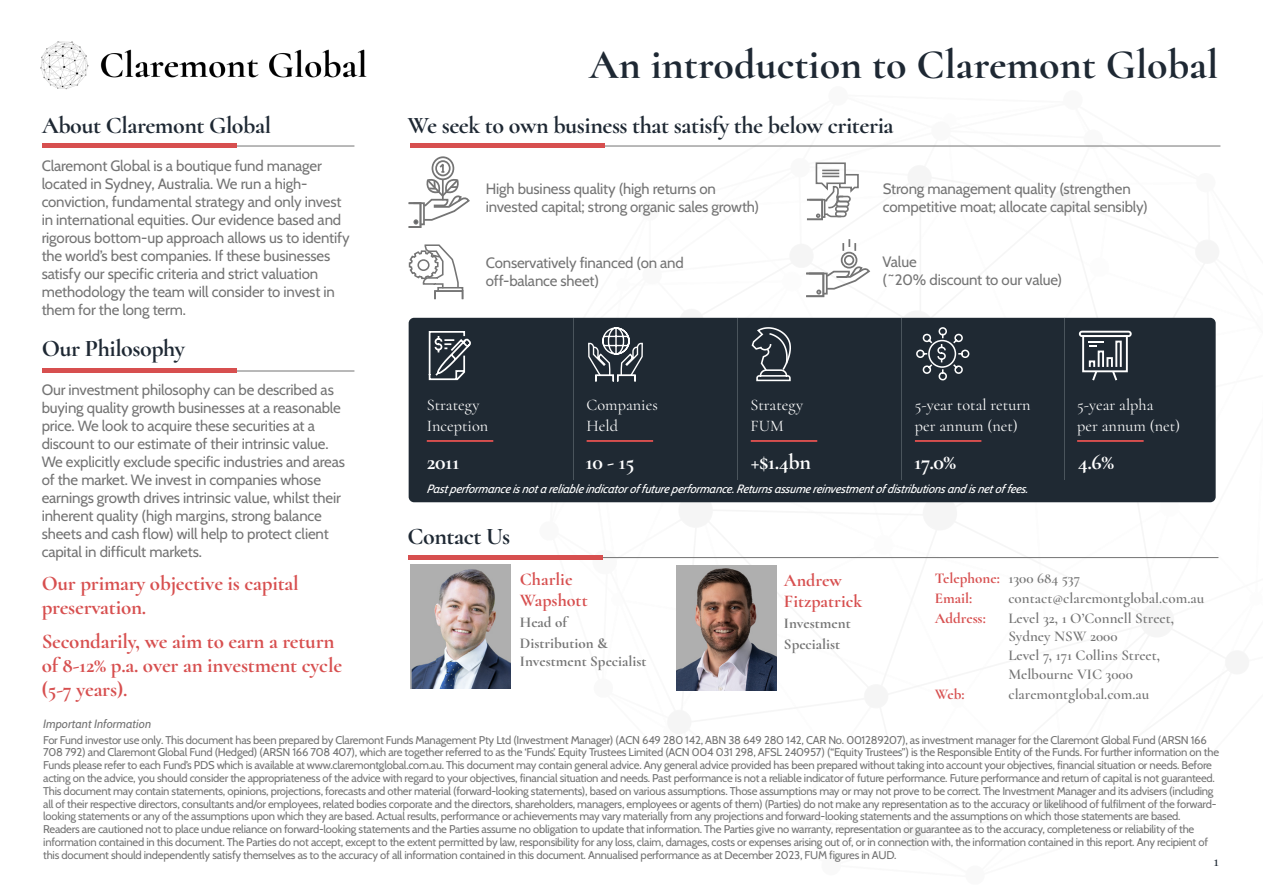
<style>
.page{position:relative;width:1263px;height:893px;background:#fff}
.page>*{position:absolute;margin:0;border:0;box-sizing:border-box;transform-origin:0 0}
.Page_Heading{font:700 42px "Cormorant";color:#1e2833}
.Heading_1{font:700 24px "Cormorant";letter-spacing:-.02em;color:#1e2833}
.Heading_1-2{font:700 22.05px "Cormorant";letter-spacing:-.02em;color:#fff}
.Body_Copy_Normal{font:700 21px/24px "Cormorant";letter-spacing:-.01em;color:#d74f4f}
.t1{font:700 18px/21px "Cormorant";color:#d74f4f}
.t2{font:500 16.5px "Cormorant";color:#1e2833}
.t3{font:16.2px "Cormorant";color:#fff}
.Body_Copy_Normal-2{font:15px/18px "Cabin";letter-spacing:-.01em;color:#747474}
.t4{font:600 15px "Cormorant";color:#747474}
.t5{font:700 15px/21px "Cormorant";color:#747474}
.t6{font:700 15px "Cormorant";color:#d74f4f}
.Normal_text{font:italic 12px "Cabin";letter-spacing:-.015em;color:#fff}
.t7{font:italic 12px "Cabin";color:#747474}
.t8{font:11.25px/12.8px "Cabin";letter-spacing:-.02em;color:#747474}
.s1{font-weight:600;color:#747474}
</style>
<div class="page">
<img style="left:532px;top:143px;width:689px;height:548px">
<img style="left:40px;top:41px;width:327px;height:49px">
<hr style="left:42px;top:146px;width:312px;height:1px;background:#747474">
<div style="left:42px;top:143px;width:195px;height:5px;background:#d74f4f"></div>
<hr style="left:42px;top:371px;width:312px;height:1px;background:#747474">
<div style="left:42px;top:368px;width:195px;height:5px;background:#d74f4f"></div>
<div style="left:432px;top:156px;width:22px;height:24px;border:2px solid #747474;border-radius:50%"></div>
<svg style="left:413px;top:160px;width:57px;height:66px"></svg>
<div style="left:408px;top:202px;width:13px;height:26px;border:2px solid #747474"></div>
<div style="left:437px;top:287px;width:26px;height:5px;border:2px solid #747474"></div>
<div style="left:434px;top:290px;width:29px;height:9px;border:2px solid #747474"></div>
<svg style="left:408px;top:244px;width:52px;height:46px"></svg>
<div style="left:806px;top:199px;width:17px;height:21px;border:2px solid #747474"></div>
<svg style="left:808px;top:162px;width:51px;height:57px"></svg>
<div style="left:805px;top:273px;width:19px;height:24px;border:2px solid #747474"></div>
<svg style="left:807px;top:239px;width:63px;height:56px"></svg>
<hr style="left:410px;top:146px;width:810px;height:1px;background:#747474">
<div style="left:409px;top:143px;width:195px;height:5px;background:#d74f4f"></div>
<hr style="left:408px;top:557px;width:810px;height:1px;background:#747474">
<hr style="left:408px;top:555px;width:195px;height:4px;background:#d74f4f">
<img style="left:411px;top:564px;width:99px;height:125px">
<img style="left:676px;top:566px;width:100px;height:124px">
<div style="left:409px;top:318px;width:807px;height:184px;background:#1f2933;border-radius:5px"></div>
<svg style="left:752px;top:327px;width:39px;height:54px"></svg>
<div style="left:938px;top:327px;width:9px;height:9px;border:2px solid #fff;border-radius:50%"></div>
<svg style="left:916px;top:333px;width:54px;height:48px"></svg>
<hr style="left:573px;top:319px;width:1px;height:161px;background:#4a545c">
<svg style="left:1079px;top:331px;width:53px;height:49px"></svg>
<hr style="left:737px;top:319px;width:1px;height:161px;background:#4a545c">
<hr style="left:901px;top:319px;width:1px;height:161px;background:#4a545c">
<hr style="left:1064px;top:319px;width:1px;height:161px;background:#4a545c">
<svg style="left:588px;top:327px;width:55px;height:54px"></svg>
<svg style="left:428px;top:331px;width:43px;height:50px"></svg>
<hr style="left:427px;top:440px;width:66px;height:2px;background:#d74f4f">
<hr style="left:587px;top:440px;width:66px;height:2px;background:#d74f4f">
<hr style="left:751px;top:440px;width:66px;height:2px;background:#d74f4f">
<hr style="left:915px;top:440px;width:66px;height:2px;background:#d74f4f">
<hr style="left:1077px;top:440px;width:67px;height:2px;background:#d74f4f">
<p class="Heading_1" style="left:42px;top:110px;width:231px">About Claremont Global</p>
<p class="Body_Copy_Normal-2" style="left:42px;top:156px;width:309px">Claremont Global is a boutique fund manager located in Sydney, Australia. We run a high&shy;conviction, fundamental strategy and only invest in international equities. Our evidence based and rigorous bottom-up approach allows us to identify the world’s best companies. If these businesses satisfy our specific criteria and strict valuation methodology the team will consider to invest in them for the long term.</p>
<p class="Heading_1" style="left:42px;top:334px;width:145px">Our Philosophy</p>
<p class="Body_Copy_Normal-2" style="left:42px;top:380px;width:305px">Our investment philosophy can be described as buying quality growth businesses at a reasonable price. We look to acquire these securities at a discount to our estimate of their intrinsic value.<br>We explicitly exclude specific industries and areas of the market. We invest in companies whose earnings growth drives intrinsic value, whilst their inherent quality (high margins, strong balance sheets and cash flow) will help to protect client capital in difficult markets.</p>
<p class="Page_Heading" style="left:589px;top:39px;width:631px">An introduction to Claremont Global</p>
<p class="Heading_1" style="left:408px;top:110px;width:487px">We seek to own business that satisfy the below criteria</p>
<p class="Body_Copy_Normal-2" style="left:486px;top:179px;width:275px">High business quality (high returns on invested capital; strong organic sales growth)</p>
<p class="Body_Copy_Normal-2" style="left:883px;top:178px;width:266px">Strong management quality (strengthen competitive moat; allocate capital sensibly)</p>
<p class="Body_Copy_Normal-2" style="left:486px;top:252px;width:200px">Conservatively financed (on and off-balance sheet)</p>
<p class="Body_Copy_Normal-2" style="left:882px;top:252px;width:181px">Value<br>(˜20% discount to our value)</p>
<p class="t3" style="left:427px;top:395px;width:54px">Strategy</p>
<p class="t3" style="left:427px;top:416px;width:63px">Inception</p>
<p class="t3" style="left:587px;top:395px;width:73px">Companies</p>
<p class="t3" style="left:587px;top:416px;width:33px">Held</p>
<p class="t3" style="left:750px;top:395px;width:54px">Strategy</p>
<p class="t3" style="left:750px;top:416px;width:35px">FUM</p>
<p class="t3" style="left:915px;top:395px;width:117px">5-year total return</p>
<p class="t3" style="left:915px;top:416px;width:105px">per annum (net)</p>
<p class="t3" style="left:1077px;top:395px;width:78px">5-year alpha</p>
<p class="t3" style="left:1077px;top:416px;width:105px">per annum (net)</p>
<p class="Heading_1-2" style="left:427px;top:449px;width:34px">2011</p>
<p class="Heading_1-2" style="left:585px;top:449px;width:50px">10 - 15</p>
<p class="Heading_1-2" style="left:751px;top:449px;width:62px">+$1.4bn</p>
<p class="Heading_1-2" style="left:914px;top:449px;width:43px">17.0%</p>
<p class="Heading_1-2" style="left:1078px;top:449px;width:38px">4.6%</p>
<p class="Normal_text" style="left:427px;top:480px;width:606px">Pastperformanceisnota reliableindicatorof futureperformance.Returnsassumereinvestmentof distributionsand isnetof fees.</p>
<p class="Heading_1" style="left:408px;top:522px;width:104px">Contact Us</p>
<p class="t1" style="left:520px;top:568px;width:69px">Charlie<br>Wapshott</p>
<p class="t5" style="left:520px;top:611px;width:90px">Head of<br>Distribution &amp;</p>
<p class="t5" style="left:520px;top:650px;width:128px">Investment Specialist</p>
<p class="t6" style="left:935px;top:569px;width:147px">Telephone: <span class="s1">1300 684 537</span></p>
<p class="t6" style="left:935px;top:588px;width:39px">Email:</p>
<p class="t4" style="left:1008px;top:588px;width:197px">contact@claremontglobal.com.au</p>
<p class="t1" style="left:784px;top:569px;width:80px">Andrew<br>Fitzpatrick</p>
<p class="t5" style="left:784px;top:612px;width:68px">Investment<br>Specialist</p>
<p class="Body_Copy_Normal" style="left:42px;top:571px;width:259px">Our primary objective is capital preservation.</p>
<p class="Body_Copy_Normal" style="left:42px;top:629px;width:302px">Secondarily, we aim to earn a return of 8-12% p.a. over an investment cycle (5-7 years).</p>
<p class="t7" style="left:43px;top:714px;width:110px">Important Information</p>
<p class="t8" style="left:43px;top:733px;width:1177px">For Fund investor use only. This document has been prepared by Claremont Funds Management Pty Ltd (Investment Manager) (ACN 649 280 142, ABN 38 649 280 142, CAR No. 001289207), as investment manager for the Claremont Global Fund (ARSN 166<br>708 792) and Claremont Global Fund (Hedged) (ARSN 166 708 407), which are together referred to as the ‘Funds’. Equity Trustees Limited (ACN 004 031 298, AFSL 240957) (“Equity Trustees”) is the Responsible Entity of the Funds. For further information on the Funds please refer to each Fund’s PDS which is available at www.claremontglobal.com.au. This document may contain general advice. Any general advice provided has been prepared without taking into account your objectives, financial situation or needs. Before acting on the advice, you should consider the appropriateness of the advice with regard to your objectives, financial situation and needs. Past performance is not a reliable indicator of future performance. Future performance and return of capital is not guaranteed.<br>This document may contain statements, opinions, projections, forecasts and other material (forward-looking statements), based on various assumptions. Those assumptions may or may not prove to be correct. The Investment Manager and its advisers (including all of their respective directors, consultants and/or employees, related bodies corporate and the directors, shareholders, managers, employees or agents of them) (Parties) do not make any representation as to the accuracy or likelihood of fulfilment of the forward&shy;looking statements or any of the assumptions upon which they are based. Actual results, performance or achievements may vary materially from any projections and forward-looking statements and the assumptions on which those statements are based.<br>Readers are cautioned not to place undue reliance on forward-looking statements and the Parties assume no obligation to update that information. The Parties give no warranty, representation or guarantee as to the accuracy, completeness or reliability of the information contained in this document. The Parties do not accept, except to the extent permitted by law, responsibility for any loss, claim, damages, costs or expenses arising out of, or in connection with, the information contained in this report. Any recipient of this document should independently satisfy themselves as to the accuracy of all information contained in this document. Annualised performance as at December 2023, FUM figures in AUD.</p>
<p class="t6" style="left:935px;top:608px;width:52px">Address:</p>
<p class="t4" style="left:1008px;top:608px;width:167px">Level 32, 1 O’Connell Street,</p>
<p class="t4" style="left:1008px;top:627px;width:111px">Sydney NSW 2000</p>
<p class="t4" style="left:1008px;top:646px;width:153px">Level 7, 171 Collins Street,</p>
<p class="t4" style="left:1008px;top:665px;width:126px">Melbourne VIC 3000</p>
<p class="t6" style="left:935px;top:685px;width:31px">Web:</p>
<p class="t4" style="left:1008px;top:685px;width:142px">claremontglobal.com.au</p>
<h3 class="t2" style="left:1213px;top:850px;width:7px">1</h3>
</div>
